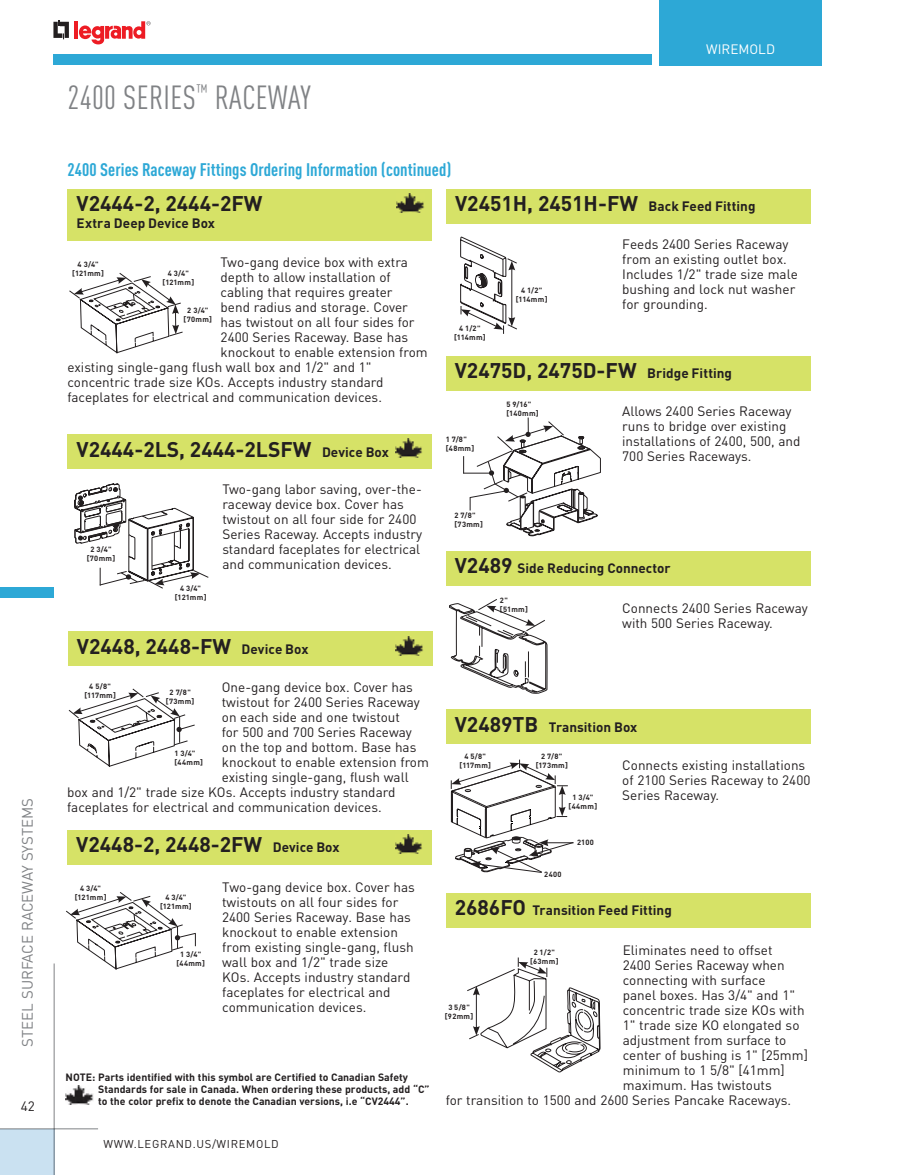
<style>
.page{position:relative;width:905px;height:1175px;background:#fff}
.page>*{position:absolute;margin:0;border:0;box-sizing:border-box;transform-origin:0 0}
.t1{font:condensed 33px "DIN Pro";letter-spacing:.01em;color:#808285}
.t2{font:700 21px "DIN Pro";color:#231f20}
.t3{font:700 condensed 18px "DIN Pro";letter-spacing:.005em;color:#2da8d6}
.t4{font:15px "DIN Pro";color:#808285}
.t5{font:13.5px/15px "DIN Pro";color:#231f20}
.t6{font:700 13.5px "DIN Pro";color:#231f20}
.t7{font:13.5px "DIN Pro";color:#fff}
.t8{font:11.25px "DIN Pro";letter-spacing:.06em;color:#231f20}
.t9{font:700 10.5px/12px "DIN Pro";color:#231f20}
.t10{font:700 7.5px/9px "DIN Pro";letter-spacing:.04em;color:#231f20;text-align:center}
.s1{font-size:13.5px}
.s2{font-size:21px}
</style>
<div class="page">
<div style="left:0;top:1129px;width:54px;height:45px;background:#cae1f1"></div>
<hr style="left:0;top:1128px;width:98px;height:1px;background:#808285">
<div style="left:0;top:587px;width:54px;height:11px;background:#2da8d6"></div>
<hr style="left:54px;top:963px;width:1px;height:211px;background:#808285">
<svg style="left:53px;top:20px;width:16px;height:19px"></svg>
<hr style="left:74px;top:21px;width:4px;height:18px;background:#ed1c24">
<svg style="left:79px;top:21px;width:71px;height:23px"></svg>
<div style="left:53px;top:54px;width:598px;height:11px;background:#2da8d6"></div>
<div style="left:659px;top:0;width:162px;height:65px;background:#2da8d6"></div>
<svg style="left:74px;top:483px;width:135px;height:106px"></svg>
<svg style="left:68px;top:688px;width:127px;height:78px"></svg>
<svg style="left:66px;top:892px;width:130px;height:77px"></svg>
<svg style="left:460px;top:237px;width:57px;height:97px"></svg>
<svg style="left:463px;top:417px;width:137px;height:119px"></svg>
<svg style="left:69px;top:273px;width:114px;height:80px"></svg>
<div style="left:446px;top:189px;width:364px;height:34px;background:#d6e267"></div>
<div style="left:445px;top:356px;width:365px;height:35px;background:#d6e267"></div>
<svg style="left:449px;top:599px;width:98px;height:94px"></svg>
<div style="left:445px;top:551px;width:365px;height:35px;background:#d6e267"></div>
<svg style="left:451px;top:759px;width:123px;height:114px"></svg>
<div style="left:446px;top:709px;width:364px;height:35px;background:#d6e267"></div>
<svg style="left:467px;top:957px;width:133px;height:115px"></svg>
<div style="left:446px;top:893px;width:364px;height:34px;background:#d6e267"></div>
<div style="left:68px;top:189px;width:364px;height:51px;background:#d6e267"></div>
<img style="left:397px;top:193px;width:27px;height:20px">
<div style="left:67px;top:830px;width:365px;height:35px;background:#d6e267"></div>
<img style="left:395px;top:835px;width:27px;height:19px">
<div style="left:68px;top:434px;width:364px;height:35px;background:#d6e267"></div>
<img style="left:395px;top:438px;width:27px;height:19px">
<div style="left:68px;top:631px;width:364px;height:35px;background:#d6e267"></div>
<img style="left:395px;top:636px;width:28px;height:19px">
<img style="left:66px;top:1085px;width:27px;height:19px">
<p class="t4" style="left:17px;top:1046px;width:249px;rotate:-90deg">STEEL SURFACE RACEWAY SYSTEMS</p>
<p class="t5" style="left:21px;top:1097px;width:16px">42</p>
<h1 class="t1" style="left:68px;top:78px;width:245px">2400 SERIES<sup>™</sup> RACEWAY</h1>
<h3 class="t3" style="left:68px;top:158px;width:385px">2400 Series Raceway Fittings Ordering Information (continued)</h3>
<p class="t7" style="left:706px;top:40px;width:70px">WIREMOLD</p>
<h2 class="t2" style="left:76px;top:189px;width:187px">V2444-2, 2444-2FW</h2>
<p class="t6" style="left:76px;top:213px;width:140px">Extra Deep Device Box</p>
<p class="t5" style="left:220px;top:254px;width:189px">Two-gang device box with extra</p>
<p class="t5" style="left:220px;top:269px;width:172px">depth to allow installation of</p>
<p class="t5" style="left:220px;top:284px;width:173px">cabling that requires greater</p>
<p class="t5" style="left:220px;top:299px;width:189px">bend radius and storage. Cover</p>
<p class="t5" style="left:220px;top:314px;width:195px">has twistout on all four sides for</p>
<p class="t5" style="left:220px;top:329px;width:189px">2400 series Raceway. Base has</p>
<p class="t5" style="left:220px;top:344px;width:208px">knockout to enable extension from</p>
<p class="t5" style="left:68px;top:359px;width:305px">existing single-gang flush wall box and 1/2" and 1"</p>
<p class="t5" style="left:68px;top:374px;width:317px">concentric trade size KOs. Accepts industry standard</p>
<p class="t5" style="left:68px;top:389px;width:316px">faceplates for electrical and communication devices.</p>
<p class="t10" style="left:72px;top:259px;width:33px">4 3/4" [121mm]</p>
<p class="t10" style="left:162px;top:268px;width:33px">4 3/4" [121mm]</p>
<p class="t10" style="left:183px;top:305px;width:30px">2 3/4" [70mm]</p>
<h2 class="t2" style="left:76px;top:435px;width:314px">V2444-2LS, 2444-2LSFW <span class="s1">Device Box</span></h2>
<p class="t10" style="left:87px;top:545px;width:30px">2 3/4" [70mm]</p>
<p class="t10" style="left:175px;top:583px;width:33px">4 3/4" [121mm]</p>
<p class="t5" style="left:222px;top:481px;width:201px">Two-gang labor saving, over-the&shy;raceway device box. Cover has twistout on all four side for 2400 series Raceway. Accepts industry standard faceplates for electrical and communication devices.</p>
<h2 class="t2" style="left:77px;top:632px;width:233px">V2448, 2448-FW <span class="s1">Device Box</span></h2>
<p class="t5" style="left:222px;top:678px;width:192px">One-gang device box. Cover has</p>
<p class="t5" style="left:222px;top:693px;width:200px">twistout for 2400 series Raceway</p>
<p class="t5" style="left:222px;top:708px;width:180px">on each side and one twistout</p>
<p class="t5" style="left:222px;top:723px;width:192px">for 500 and 700 series Raceway</p>
<p class="t5" style="left:222px;top:738px;width:196px">on the top and bottom. Base has</p>
<p class="t5" style="left:222px;top:753px;width:208px">knockout to enable extension from</p>
<p class="t5" style="left:222px;top:768px;width:188px">existing single-gang, flush wall</p>
<p class="t5" style="left:67px;top:783px;width:329px">box and 1/2" trade size KOs. Accepts industry standard</p>
<p class="t5" style="left:67px;top:798px;width:316px">faceplates for electrical and communication devices.</p>
<p class="t10" style="left:84px;top:682px;width:33px">4 5/8" [117mm]</p>
<p class="t10" style="left:166px;top:687px;width:30px">2 7/8" [73mm]</p>
<p class="t10" style="left:174px;top:748px;width:30px;text-align:left">1 3/4" [44mm]</p>
<h2 class="t2" style="left:76px;top:830px;width:265px">V2448-2, 2448-2FW <span class="s1">Device Box</span></h2>
<p class="t10" style="left:75px;top:883px;width:33px">4 3/4" [121mm]</p>
<p class="t10" style="left:160px;top:892px;width:33px">4 3/4" [121mm]</p>
<p class="t10" style="left:176px;top:949px;width:30px">1 3/4" [44mm]</p>
<p class="t5" style="left:222px;top:878px;width:194px">Two-gang device box. Cover has twistouts on all four sides for<br>2400 series Raceway. Base has knockout to enable extension from existing single-gang, flush wall box and 1/2" trade size<br>KOs. Accepts industry standard faceplates for electrical and communication devices.</p>
<p class="t9" style="left:98px;top:1070px;width:333px;text-indent:-32px">NOTE: Parts identified with this symbol are Certified to Canadian Safety<br>Standards for sale in Canada. When ordering these products, add “C” to the color prefix to denote the Canadian versions, i.e “CV2444”.</p>
<p class="t8" style="left:104px;top:1135px;width:177px">www.LEGRAND.us/WIREMOLD</p>
<h2 class="t2" style="left:455px;top:189px;width:302px">V2451H, 2451H-FW <span class="s1">Back Feed Fitting</span></h2>
<p class="t10" style="left:454px;top:324px;width:33px">4 1/2" [114mm]</p>
<p class="t10" style="left:516px;top:285px;width:33px">4 1/2" [114mm]</p>
<p class="t5" style="left:622px;top:236px;width:177px">Feeds 2400 series Raceway from an existing outlet box.<br>Includes 1/2" trade size male bushing and lock nut washer for grounding.</p>
<h2 class="t2" style="left:454px;top:356px;width:279px">V2475D, 2475D-FW <span class="s1">Bridge Fitting</span></h2>
<p class="t10" style="left:445px;top:435px;width:30px;text-align:left">1 7/8" [48mm]</p>
<p class="t10" style="left:454px;top:511px;width:30px;text-align:left">2 7/8" [73mm]</p>
<p class="t10" style="left:506px;top:399px;width:34px;text-align:left">5 9/16" [140mm]</p>
<p class="t5" style="left:622px;top:403px;width:180px">Allows 2400 series Raceway runs to bridge over existing installations of 2400, 500, and<br>700 series Raceways.</p>
<p class="t6" style="left:454px;top:559px;width:217px"><span class="s2">V2489</span> Side Reducing Connector</p>
<p class="t10" style="left:500px;top:595px;width:29px;text-align:left">2" [51mm]</p>
<p class="t5" style="left:622px;top:599px;width:187px">Connects 2400 series Raceway with 500 series Raceway.</p>
<p class="t6" style="left:455px;top:717px;width:184px"><span class="s2">V2489TB</span> Transition Box</p>
<p class="t10" style="left:459px;top:751px;width:33px">4 5/8" [117mm]</p>
<p class="t10" style="left:535px;top:751px;width:34px">2 7/8" [173mm]</p>
<p class="t10" style="left:568px;top:792px;width:30px">1 3/4" [44mm]</p>
<p class="t10" style="left:577px;top:837px;width:18px">2100</p>
<p class="t10" style="left:544px;top:869px;width:19px">2400</p>
<p class="t5" style="left:622px;top:756px;width:190px">Connects existing installations of 2100 series Raceway to 2400 series Raceway.</p>
<p class="t6" style="left:454px;top:901px;width:219px"><span class="s2">2686FO</span> Transition Feed Fitting</p>
<p class="t5" style="left:622px;top:942px;width:151px">Eliminates need to offset</p>
<p class="t5" style="left:622px;top:957px;width:163px">2400 series Raceway when</p>
<p class="t5" style="left:622px;top:972px;width:144px">connecting with surface</p>
<p class="t5" style="left:622px;top:987px;width:174px">panel boxes. Has 3/4" and 1"</p>
<p class="t5" style="left:622px;top:1002px;width:183px">concentric trade size KOs with</p>
<p class="t5" style="left:622px;top:1017px;width:178px">1" trade size KO elongated so</p>
<p class="t5" style="left:622px;top:1032px;width:165px">adjustment from surface to</p>
<p class="t5" style="left:622px;top:1047px;width:186px">center of bushing is 1" [25mm]</p>
<p class="t5" style="left:622px;top:1062px;width:163px">minimum to 1 5/8" [41mm]</p>
<p class="t5" style="left:622px;top:1077px;width:150px">maximum. Has twistouts</p>
<p class="t5" style="left:446px;top:1092px;width:347px">for transition to 1500 and 2600 series Pancake Raceways.</p>
<p class="t10" style="left:530px;top:947px;width:30px">2 1/2" [63mm]</p>
<p class="t10" style="left:445px;top:1002px;width:30px">3 5/8" [92mm]</p>
</div>
